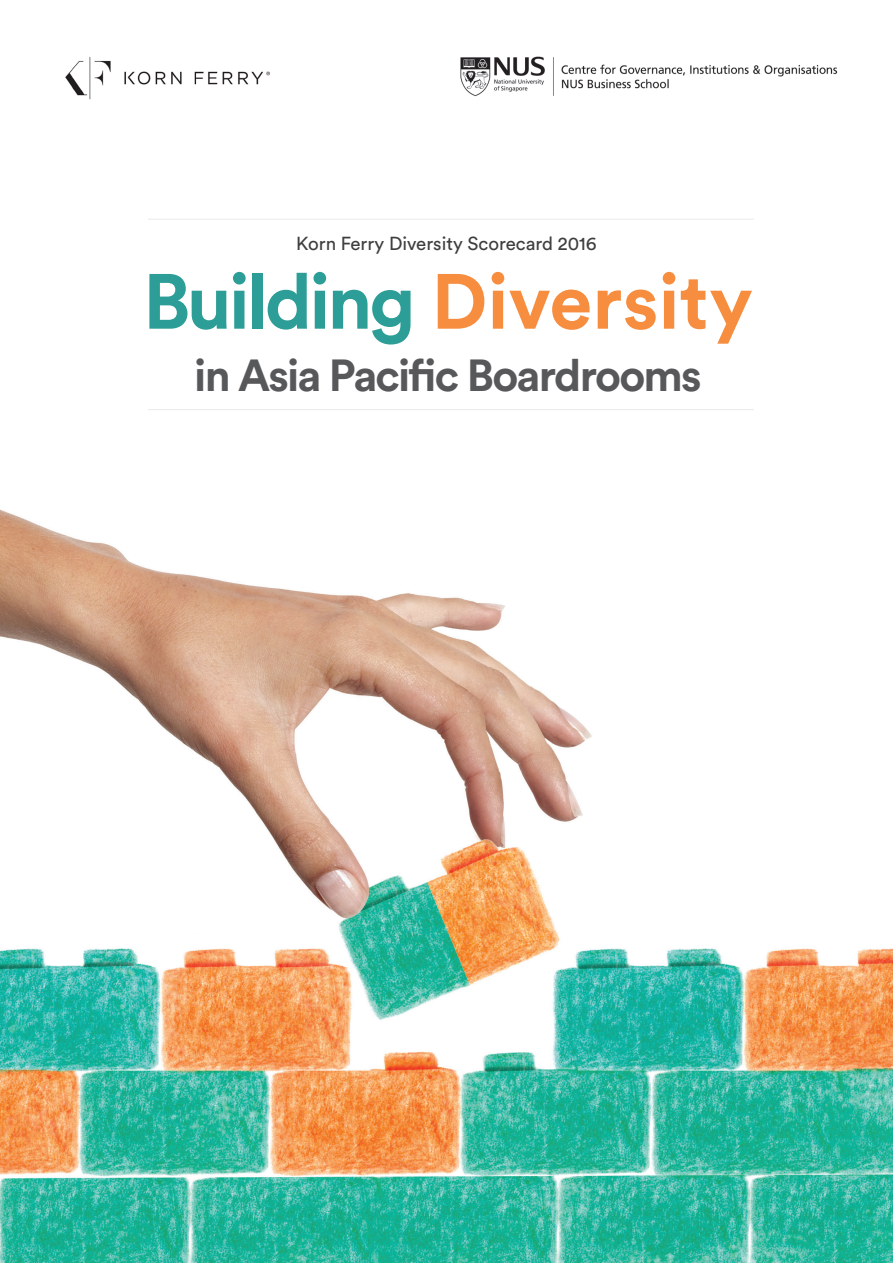
<style>
.page{position:relative;width:893px;height:1263px;background:#fff}
.page>*{position:absolute;margin:0;border:0;box-sizing:border-box;transform-origin:0 0}
.t1{font:700 77.25px "Circular Pro";letter-spacing:-.015em;color:#f68d3f}
.t2{font:700 44.4px "Circular Pro";letter-spacing:-.04em;color:#57585a}
.t3{font:18.75px "Circular Pro";color:#3e3e3f}
.s1{color:#2d9e97}
</style>
<div class="page">
<img style="left:0;top:509px;width:893px;height:754px">
<img style="left:460px;top:56px;width:378px;height:41px">
<img style="left:65px;top:57px;width:205px;height:43px">
<hr style="left:148px;top:219px;width:606px;height:1px;background:#231f20">
<hr style="left:148px;top:409px;width:606px;height:1px;background:#231f20">
<p class="t3" style="left:296px;top:231px;width:302px">Korn Ferry Diversity Scorecard 2016</p>
<h1 class="t1" style="left:143px;top:248px;width:611px"><span class="s1">Building</span> Diversity</h1>
<h2 class="t2" style="left:194px;top:345px;width:509px">in Asia Pacific Boardrooms</h2>
</div>
